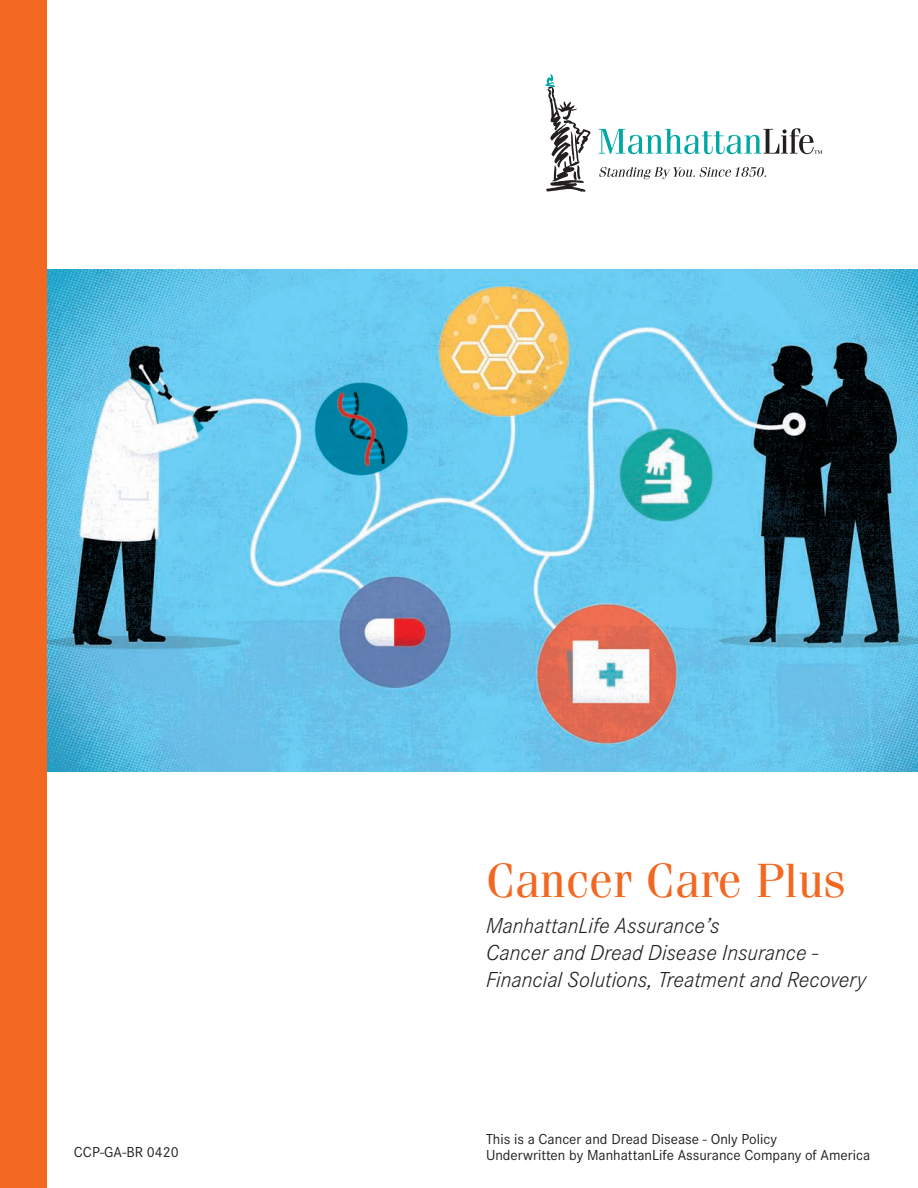
<style>
.page{position:relative;width:918px;height:1188px;background:#fff}
.page>*{position:absolute;margin:0;border:0;box-sizing:border-box;transform-origin:0 0}
.t1{font:48px "Fenice";color:#f36821}
.t2{font:italic 300 22.5px "Corporate S Pro";color:#231f20}
.t3{font:15px "Corporate S Pro";color:#231f20}
</style>
<div class="page">
<img style="left:47px;top:270px;width:871px;height:501px">
<svg style="left:545px;top:75px;width:46px;height:117px"></svg>
<svg style="left:599px;top:167px;width:167px;height:12px"></svg>
<svg style="left:599px;top:128px;width:223px;height:26px"></svg>
<div style="left:0;top:0;width:47px;height:1188px;background:#f36821"></div>
<p class="t3" style="left:74px;top:1141px;width:106px">CCP-GA-BR 0420</p>
<p class="t1" style="left:486px;top:852px;width:362px">Cancer Care Plus</p>
<p class="t2" style="left:486px;top:909px;width:235px">ManhattanLife Assurance’s</p>
<p class="t2" style="left:486px;top:936px;width:334px">Cancer and Dread Disease Insurance -</p>
<p class="t2" style="left:486px;top:963px;width:382px">Financial Solutions, Treatment and Recovery</p>
<p class="t3" style="left:486px;top:1128px;width:293px">This is a Cancer and Dread Disease - Only Policy</p>
<p class="t3" style="left:486px;top:1144px;width:386px">Underwritten by ManhattanLife Assurance Company of America</p>
</div>
